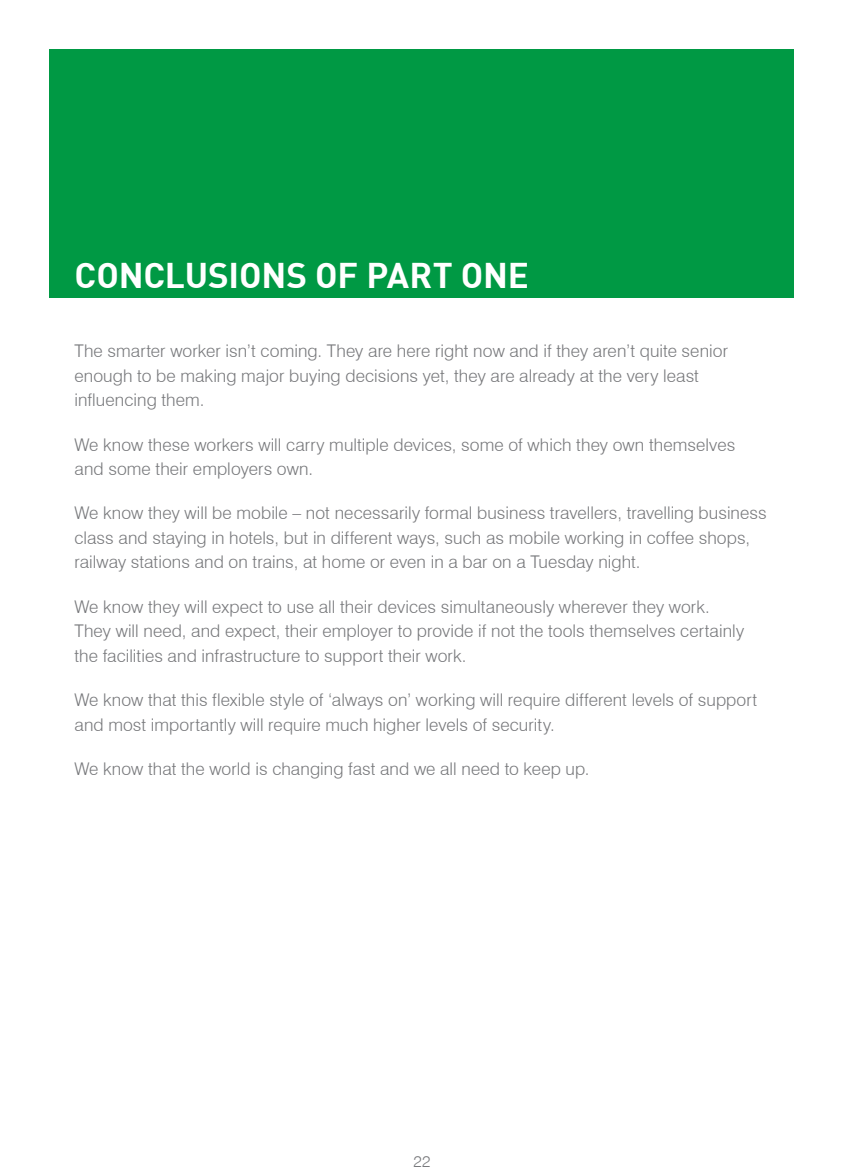
<style>
.page{position:relative;width:844px;height:1176px;background:#fff}
.page>*{position:absolute;margin:0;border:0;box-sizing:border-box;transform-origin:0 0}
.t1{font:700 35px "DIN";letter-spacing:-.005em;color:#fff}
.t2{font:300 17.5px/24.5px "Swiss 721 BT";letter-spacing:.005em;color:#77787b}
.t3{font:300 15.75px "Swiss 721 BT";color:#77787b}
</style>
<div class="page">
<div style="left:50px;top:50px;width:744px;height:248px;background:#094"></div>
<h1 class="t1" style="left:74px;top:253px;width:456px">CONCLUSIONS OF PART ONE</h1>
<p class="t2" style="left:74px;top:338px;width:655px">The smarter worker isn’t coming. They are here right now and if they aren’t quite senior enough to be making major buying decisions yet, they are already at the very least influencing them.</p>
<p class="t2" style="left:74px;top:432px;width:662px">We know these workers will carry multiple devices, some of which they own themselves and some their employers own.</p>
<p class="t2" style="left:74px;top:501px;width:693px">We know they will be mobile – not necessarily formal business travellers, travelling business class and staying in hotels, but in different ways, such as mobile working in coffee shops, railway stations and on trains, at home or even in a bar on a Tuesday night.</p>
<p class="t2" style="left:74px;top:594px;width:671px">We know they will expect to use all their devices simultaneously wherever they work.<br>They will need, and expect, their employer to provide if not the tools themselves certainly the facilities and infrastructure to support their work.</p>
<p class="t2" style="left:74px;top:687px;width:684px">We know that this flexible style of ‘always on’ working will require different levels of support and most importantly will require much higher levels of security.</p>
<p class="t2" style="left:74px;top:756px;width:516px">We know that the world is changing fast and we all need to keep up.</p>
<p class="t3" style="left:413px;top:1152px;width:19px">22</p>
</div>
